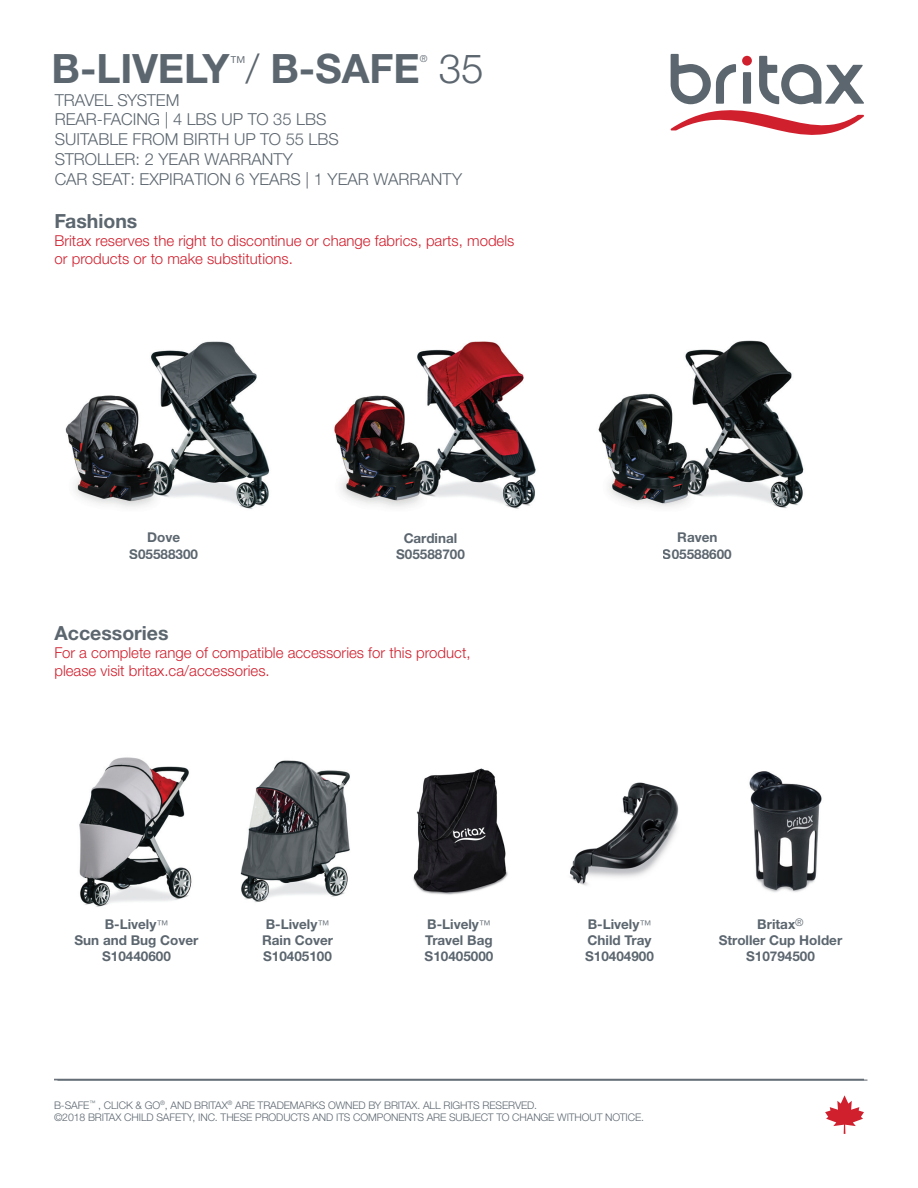
<style>
.page{position:relative;width:918px;height:1188px;background:#fff}
.page>*{position:absolute;margin:0;border:0;box-sizing:border-box;transform-origin:0 0}
.t1{font:700 40.5px "Helvetica Neue LTW1 G";color:#5c666f}
.t2{font:300 40.5px "Helvetica Neue LTW1 G";color:#5c666f}
.t3{font:700 19.5px "Helvetica Neue LTW1 G";color:#5c666f}
.t4{font:300 16.5px/19.8px "Helvetica Neue LTW1 G";color:#5c666f}
.t5{font:300 15px/18px "Helvetica Neue LTW1 G";color:#d0202e}
.t6{font:700 13.5px/16.2px "Helvetica Neue LTW1 G";color:#5c666f;text-align:center}
.t7{font:300 10.5px/12.6px "Helvetica Neue LTW1 G";letter-spacing:-.01em;color:#5c666f}
.t8{font:300 9.6px "Helvetica Neue LTW1 G";color:#5c666f}
.s1{font-weight:300}
.s2{font-weight:300;font-size:12px}
</style>
<div class="page">
<svg style="left:670px;top:54px;width:194px;height:81px"></svg>
<hr style="left:54px;top:1080px;width:810px;height:1px;background:#5c666f">
<svg style="left:825px;top:1095px;width:39px;height:39px"></svg>
<hr style="left:57px;top:1080px;width:810px;height:1px;background:#5c666f">
<hr style="left:54px;top:1079px;width:810px;height:1px;background:#5c666f">
<img style="left:65px;top:341px;width:205px;height:168px">
<img style="left:334px;top:341px;width:202px;height:168px">
<img style="left:598px;top:340px;width:206px;height:168px">
<img style="left:749px;top:771px;width:73px;height:121px">
<img style="left:240px;top:760px;width:110px;height:142px">
<img style="left:79px;top:757px;width:113px;height:150px">
<img style="left:413px;top:768px;width:95px;height:127px">
<img style="left:570px;top:782px;width:109px;height:104px">
<p class="t1" style="left:51px;top:44px;width:370px">B-LIVELY <span class="s1">/</span> B-SAFE</p>
<p class="t4" style="left:229px;top:52px;width:18px">™</p>
<p class="t8" style="left:420px;top:53px;width:9px">®</p>
<p class="t2" style="left:439px;top:44px;width:47px">35</p>
<p class="t4" style="left:55px;top:90px;width:126px">TRAVEL SYSTEM</p>
<p class="t4" style="left:55px;top:110px;width:286px">REAR-FACING | 4 LBS UP TO 35 LBS<br>SUITABLE FROM BIRTH UP TO 55 LBS</p>
<p class="t4" style="left:55px;top:149px;width:240px">STROLLER: 2 YEAR WARRANTY</p>
<p class="t4" style="left:55px;top:169px;width:409px">CAR SEAT: EXPIRATION 6 YEARS | 1 YEAR WARRANTY</p>
<p class="t3" style="left:54px;top:209px;width:84px">Fashions</p>
<p class="t5" style="left:54px;top:231px;width:461px">Britax reserves the right to discontinue or change fabrics, parts, models</p>
<p class="t5" style="left:54px;top:249px;width:240px">or products or to make substitutions.</p>
<p class="t6" style="left:129px;top:529px;width:70px">Dove<br>S05588300</p>
<p class="t6" style="left:396px;top:530px;width:70px">Cardinal<br>S05588700</p>
<p class="t6" style="left:663px;top:529px;width:70px">Raven<br>S05588600</p>
<p class="t3" style="left:54px;top:621px;width:116px">Accessories</p>
<p class="t5" style="left:54px;top:644px;width:418px">For a complete range of compatible accessories for this product, please visit britax.ca/accessories.</p>
<p class="t6" style="left:75px;top:916px;width:126px">B-Lively<span class="s2">™<br></span>Sun and Bug Cover<br>S10440600</p>
<p class="t6" style="left:425px;top:916px;width:70px;text-align:left">B-Lively<span class="s2">™<br></span>Travel Bag<br>S10405000</p>
<p class="t6" style="left:262px;top:916px;width:73px;text-align:left">B-Lively<span class="s2">™<br></span>Rain Cover<br>S10405100</p>
<p class="t6" style="left:585px;top:916px;width:70px;text-align:left">B-Lively<span class="s2">™<br></span>Child Tray<br>S10404900</p>
<p class="t6" style="left:719px;top:916px;width:125px">Britax<sup>®<br></sup>Stroller Cup Holder</p>
<p class="t6" style="left:746px;top:948px;width:70px">S10794500</p>
<p class="t7" style="left:54px;top:1099px;width:592px">B-SAFE<sup>™</sup> , CLICK &amp; GO<sup>®</sup>, AND BRITAX<sup>®</sup> ARE TRADEMARKS OWNED BY BRITAX. ALL RIGHTS RESERVED.<br>©2018 BRITAX CHILD SAFETY, INC. THESE PRODUCTS AND ITS COMPONENTS ARE SUBJECT TO CHANGE WITHOUT NOTICE.</p>
</div>
